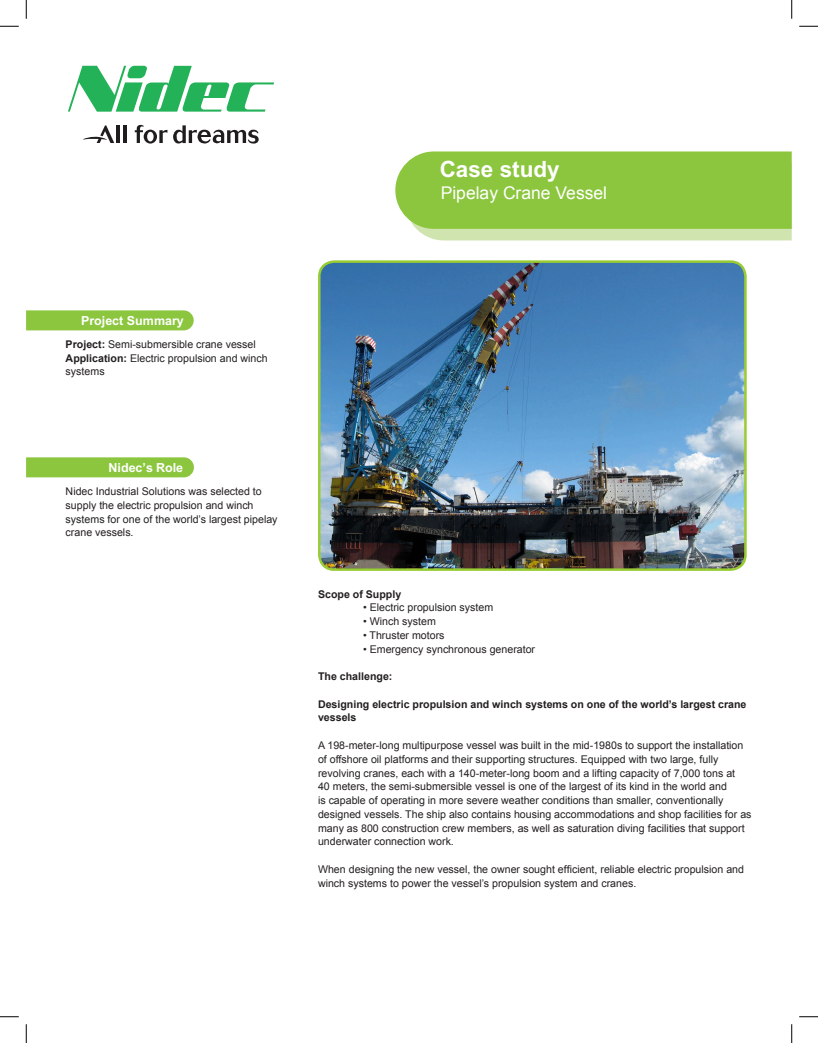
<style>
.page{position:relative;width:818px;height:1043px;background:#fff}
.page>*{position:absolute;margin:0;border:0;box-sizing:border-box;transform-origin:0 0}
.t1{font:700 22.5px "Arial";color:#fff}
.t2{font:17.5px "Arial";color:#fff}
.t3{font:700 12.5px "Arial";color:#fff}
.t4{font:10.62px/13.8px "Arial";color:#231f20}
.t5{font:700 10.62px/13.8px "Arial";color:#231f20}
.s1{font-weight:700}
</style>
<div class="page">
<svg style="left:26px;top:310px;width:168px;height:20px;background:#8ec744"></svg>
<svg style="left:26px;top:457px;width:168px;height:20px;background:#8ec743"></svg>
<svg style="left:395px;top:151px;width:396px;height:89px;background:#97cb52"></svg>
<svg style="left:68px;top:66px;width:206px;height:46px"></svg>
<svg style="left:83px;top:125px;width:31px;height:18px"></svg>
<hr style="left:116px;top:125px;width:4px;height:18px;background:#1f1d1e">
<hr style="left:123px;top:125px;width:3px;height:18px;background:#1f1d1e">
<svg style="left:135px;top:125px;width:9px;height:18px"></svg>
<svg style="left:144px;top:130px;width:13px;height:13px"></svg>
<div style="left:147px;top:132px;width:7px;height:9px;background:#fff;border-radius:50%"></div>
<svg style="left:159px;top:129px;width:8px;height:14px"></svg>
<svg style="left:173px;top:125px;width:86px;height:19px"></svg>
<img style="left:320px;top:262px;width:425px;height:307px">
<div style="left:318px;top:260px;width:428px;height:311px;border:2px solid #9c3;border-radius:15px"></div>
<svg style="left:0;top:25px;width:19px;height:2px"></svg>
<svg style="left:799px;top:25px;width:19px;height:2px"></svg>
<svg style="left:0;top:1016px;width:19px;height:1px"></svg>
<svg style="left:799px;top:1016px;width:19px;height:1px"></svg>
<svg style="left:25px;top:0;width:2px;height:19px"></svg>
<svg style="left:25px;top:1024px;width:2px;height:18px"></svg>
<svg style="left:791px;top:0;width:1px;height:19px"></svg>
<svg style="left:791px;top:1024px;width:1px;height:18px"></svg>
<p class="t1" style="left:439px;top:154px;width:122px">Case study</p>
<p class="t2" style="left:440px;top:181px;width:168px">Pipelay Crane Vessel</p>
<p class="t3" style="left:81px;top:312px;width:104px">Project Summary</p>
<p class="t4" style="left:66px;top:337px;width:203px"><span class="s1">Project:</span> Semi-submersible crane vessel<br><span class="s1">Application:</span> Electric propulsion and winch systems</p>
<p class="t3" style="left:108px;top:459px;width:76px">Nidec’s Role</p>
<p class="t4" style="left:66px;top:484px;width:213px">Nidec Industrial Solutions was selected to supply the electric propulsion and winch systems for one of the world’s largest pipelay crane vessels.</p>
<p class="t5" style="left:318px;top:587px;width:85px">Scope of Supply</p>
<p class="t4" style="left:363px;top:601px;width:132px">• Electric propulsion system</p>
<p class="t4" style="left:363px;top:614px;width:74px">• Winch system</p>
<p class="t4" style="left:363px;top:628px;width:83px">• Thruster motors</p>
<p class="t4" style="left:363px;top:642px;width:174px">• Emergency synchronous generator</p>
<p class="t5" style="left:318px;top:670px;width:76px">The challenge:</p>
<p class="t5" style="left:318px;top:697px;width:430px">Designing electric propulsion and winch systems on one of the world’s largest crane vessels</p>
<p class="t4" style="left:318px;top:738px;width:435px">A 198-meter-long multipurpose vessel was built in the mid-1980s to support the installation of offshore oil platforms and their supporting structures. Equipped with two large, fully revolving cranes, each with a 140-meter-long boom and a lifting capacity of 7,000 tons at<br>40 meters, the semi-submersible vessel is one of the largest of its kind in the world and<br>is capable of operating in more severe weather conditions than smaller, conventionally designed vessels. The ship also contains housing accommodations and shop facilities for as many as 800 construction crew members, as well as saturation diving facilities that support underwater connection work.</p>
<p class="t4" style="left:318px;top:862px;width:427px">When designing the new vessel, the owner sought efficient, reliable electric propulsion and winch systems to power the vessel’s propulsion system and cranes.</p>
</div>
